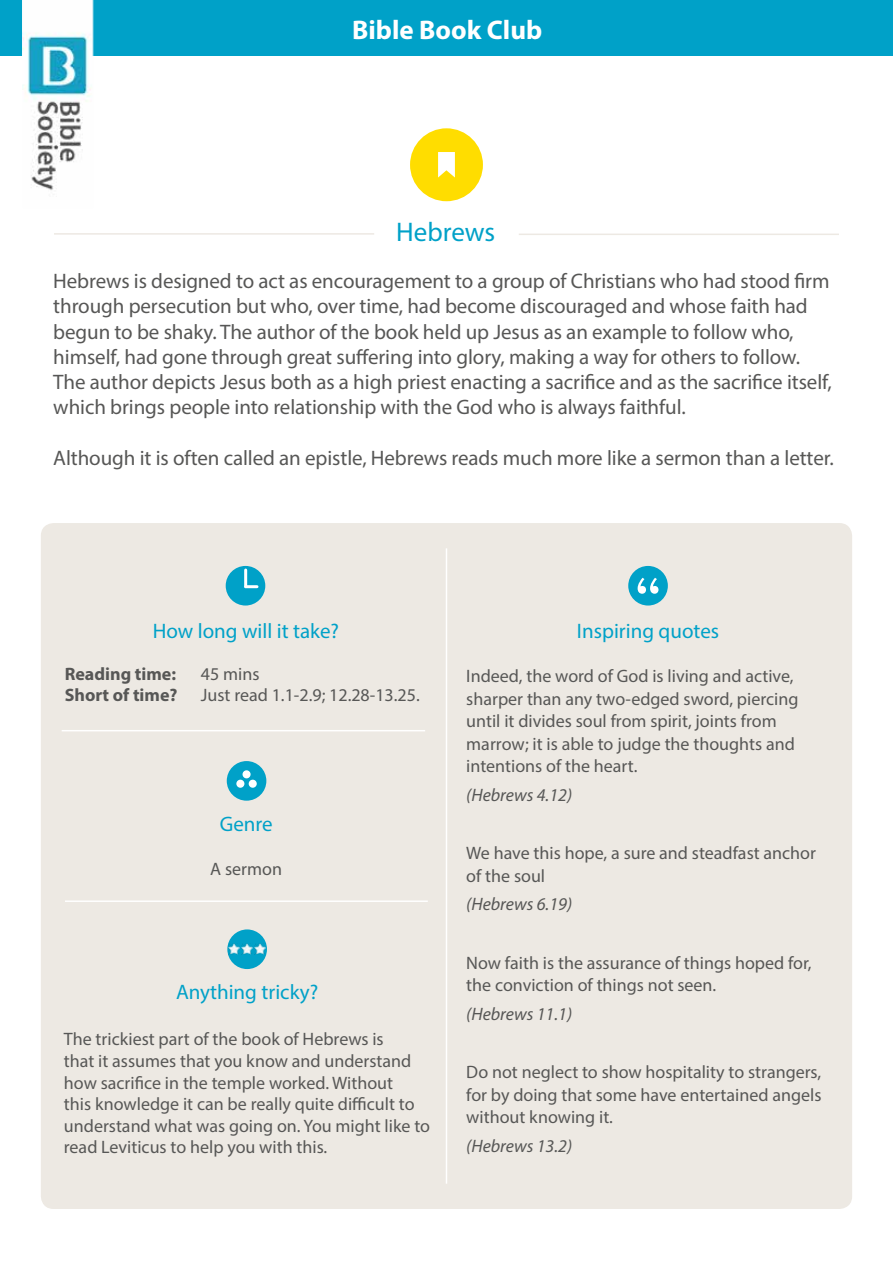
<style>
.page{position:relative;width:893px;height:1263px;background:#fff}
.page>*{position:absolute;margin:0;border:0;box-sizing:border-box;transform-origin:0 0}
.t1{font:700 27px "Myriad Pro";color:#fff}
.t2{font:27px "Myriad Pro";color:#00a1c8}
.t3{font:21px/25.2px "Myriad Pro";letter-spacing:-.005em;color:#575756}
.t4{font:21px "Myriad Pro";color:#00a1c8}
.t5{font:18px/22.5px "Myriad Pro";color:#575756}
.t6{font:italic 18px "Myriad Pro";color:#575756}
.t7{font:700 18px "Myriad Pro";color:#575756}
</style>
<div class="page">
<div style="left:0;top:0;width:893px;height:55px;background:#00a1c8"></div>
<div style="left:41px;top:523px;width:811px;height:686px;background:#ede9e3;border-radius:13px"></div>
<hr style="left:54px;top:233px;width:320px;height:2px;background:#ede9e3">
<hr style="left:519px;top:234px;width:320px;height:1px;background:#ede9e3">
<img style="left:23px;top:0;width:71px;height:190px">
<hr style="left:62px;top:730px;width:363px;height:1px;background:#fff">
<hr style="left:65px;top:900px;width:363px;height:2px;background:#fff">
<hr style="left:446px;top:548px;width:1px;height:636px;background:#fff">
<div style="left:628px;top:566px;width:40px;height:39px;background:#00a1c8;border-radius:50%"></div>
<svg style="left:638px;top:578px;width:20px;height:16px"></svg>
<div style="left:226px;top:566px;width:39px;height:39px;background:#00a1c8;border-radius:50%"></div>
<hr style="left:244px;top:570px;width:3px;height:17px;background:#fff">
<svg style="left:246px;top:585px;width:11px;height:3px"></svg>
<div style="left:227px;top:761px;width:39px;height:40px;background:#00a1c8;border-radius:50%"></div>
<div style="left:243px;top:770px;width:8px;height:8px;background:#fff;border-radius:50%"></div>
<div style="left:249px;top:780px;width:8px;height:8px;background:#fff;border-radius:50%"></div>
<div style="left:236px;top:780px;width:8px;height:8px;background:#fff;border-radius:50%"></div>
<div style="left:410px;top:128px;width:73px;height:73px;background:#fd0;border-radius:50%"></div>
<svg style="left:438px;top:152px;width:17px;height:26px"></svg>
<div style="left:227px;top:929px;width:40px;height:40px;background:#00a1c8;border-radius:50%"></div>
<svg style="left:229px;top:944px;width:36px;height:11px"></svg>
<h1 class="t1" style="left:352px;top:12px;width:192px">Bible Book Club</h1>
<h1 class="t2" style="left:396px;top:216px;width:100px">Hebrews</h1>
<p class="t3" style="left:53px;top:268px;width:780px">Hebrews is designed to act as encouragement to a group of Christians who had stood firm through persecution but who, over time, had become discouraged and whose faith had begun to be shaky. The author of the book held up Jesus as an example to follow who, himself, had gone through great suffering into glory, making a way for others to follow.<br>The author depicts Jesus both as a high priest enacting a sacrifice and as the sacrifice itself, which brings people into relationship with the God who is always faithful.</p>
<p class="t3" style="left:53px;top:445px;width:782px">Although it is often called an epistle, Hebrews reads much more like a sermon than a letter.</p>
<p class="t4" style="left:153px;top:618px;width:188px">How long will it take?</p>
<p class="t7" style="left:65px;top:662px;width:113px">Reading time:</p>
<p class="t5" style="left:201px;top:662px;width:60px">45 mins</p>
<p class="t7" style="left:65px;top:683px;width:114px">Short of time?</p>
<p class="t5" style="left:201px;top:684px;width:220px">Just read 1.1-2.9; 12.28-13.25.</p>
<p class="t4" style="left:220px;top:811px;width:55px">Genre</p>
<p class="t5" style="left:210px;top:857px;width:73px">A sermon</p>
<p class="t4" style="left:176px;top:978px;width:144px">Anything tricky?</p>
<p class="t5" style="left:64px;top:1028px;width:368px;line-height:21.6px">The trickiest part of the book of Hebrews is<br>that it assumes that you know and understand how sacrifice in the temple worked. Without<br>this knowledge it can be really quite difficult to understand what was going on. You might like to read Leviticus to help you with this.</p>
<p class="t4" style="left:577px;top:618px;width:144px">Inspiring quotes</p>
<p class="t5" style="left:466px;top:665px;width:334px">Indeed, the word of God is living and active, sharper than any two-edged sword, piercing until it divides soul from spirit, joints from marrow; it is able to judge the thoughts and intentions of the heart.</p>
<p class="t6" style="left:466px;top:784px;width:107px">(Hebrews 4.12)</p>
<p class="t5" style="left:466px;top:842px;width:351px">We have this hope, a sure and steadfast anchor of the soul</p>
<p class="t6" style="left:466px;top:893px;width:107px">(Hebrews 6.19)</p>
<p class="t5" style="left:466px;top:951px;width:347px">Now faith is the assurance of things hoped for, the conviction of things not seen.</p>
<p class="t6" style="left:466px;top:1003px;width:107px">(Hebrews 11.1)</p>
<p class="t5" style="left:466px;top:1061px;width:357px;text-align:justify">Do not neglect to show hospitality to strangers, for by doing that some have entertained angels without knowing it.</p>
<p class="t6" style="left:466px;top:1135px;width:107px">(Hebrews 13.2)</p>
</div>
